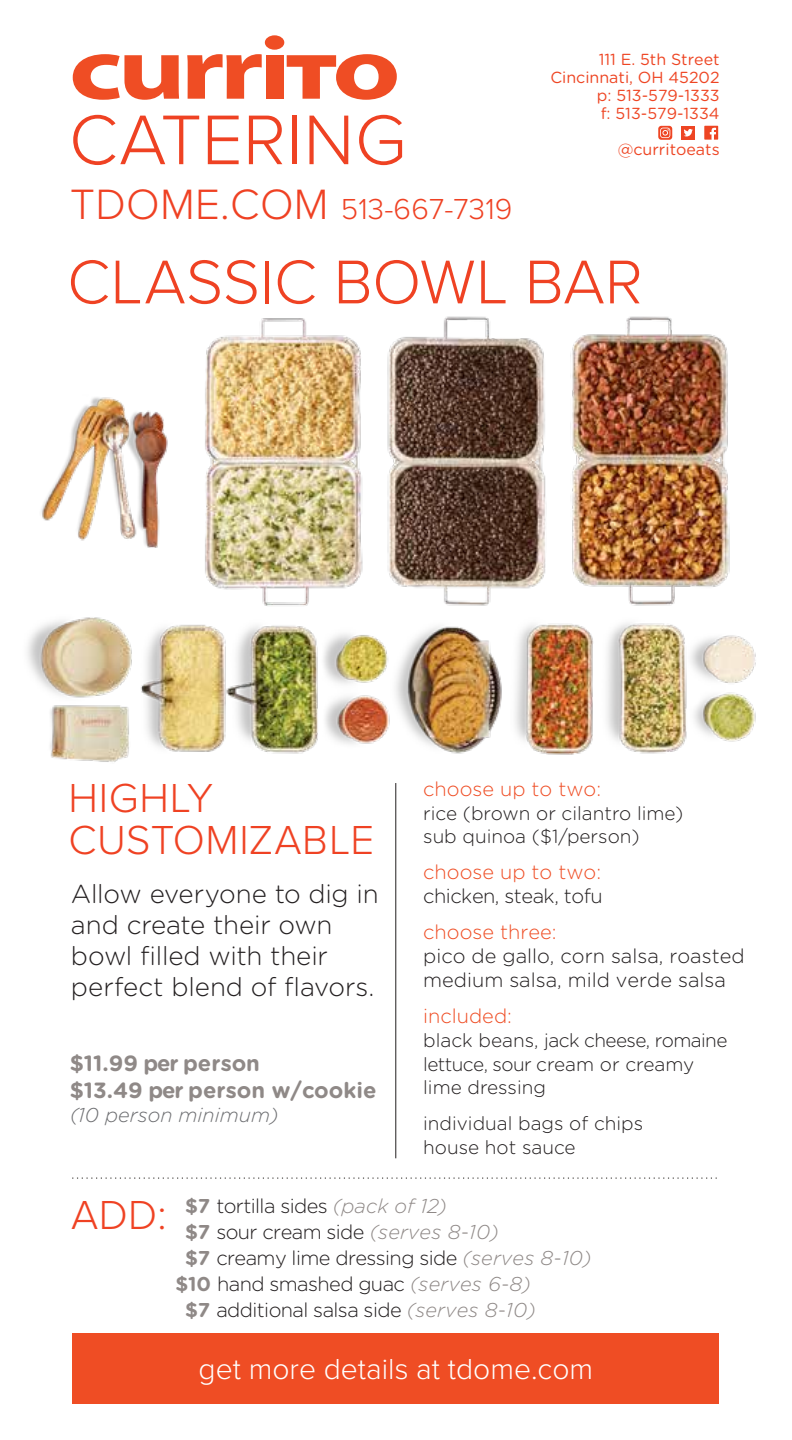
<style>
.page{position:relative;width:792px;height:1440px;background:#fff}
.page>*{position:absolute;margin:0;border:0;box-sizing:border-box;transform-origin:0 0}
.t1{font:300 72.8px "Proxima Nova";letter-spacing:.005em;color:#ef4223}
.t2{font:300 64px "Proxima Nova";color:#ef4223}
.t3{font:300 42px/42px "Proxima Nova";letter-spacing:.01em;color:#ef4223}
.t4{font:300 30px "Proxima Nova";color:#fff}
.t5{font:300 30px "Proxima Nova";letter-spacing:.005em;color:#ef4123}
.t6{font:300 26px/31.2px "Gotham Rounded";letter-spacing:-.01em;color:#231f20}
.t7{font:700 22px/26.4px "Gotham Rounded";color:#8f8987}
.t8{font:300 20px "Gotham Rounded";letter-spacing:-.03em;color:#231f20}
.t9{font:300 20px/24px "Gotham Rounded";color:#231f20}
.t10{font:300 20px "Gotham Rounded";color:#ef4d24}
.t11{font:italic 300 20px "Gotham Rounded";color:#6d6e71}
.t12{font:300 19px/22.8px "Gotham Rounded";color:#231f20}
.t13{font:300 19px/23.4px "Gotham Rounded";letter-spacing:-.025em;color:#231f20}
.t14{font:16px/18px "Gotham Rounded";color:#ee4523;text-align:right}
.s1{font-size:44px}
.s2{font-weight:700;color:#8f8987}
.s3{font-style:italic;color:#8f8987}
</style>
<div class="page">
<hr style="left:395px;top:783px;width:1px;height:375px;background:#231f20">
<div style="left:72px;top:1333px;width:647px;height:71px;background:#ef4d24"></div>
<svg style="left:73px;top:54px;width:106px;height:46px"></svg>
<svg style="left:187px;top:54px;width:75px;height:45px"></svg>
<div style="left:266px;top:55px;width:17px;height:44px;background:#ef4d24"></div>
<svg style="left:287px;top:54px;width:110px;height:46px"></svg>
<div style="left:265px;top:35px;width:19px;height:15px;background:#ef4d24;border-radius:50%"></div>
<svg style="left:72px;top:1178px;width:645px;height:1px"></svg>
<div style="left:681px;top:126px;width:14px;height:14px;background:#ee4523"></div>
<svg style="left:684px;top:129px;width:9px;height:7px"></svg>
<svg style="left:658px;top:126px;width:14px;height:14px"></svg>
<svg style="left:660px;top:128px;width:10px;height:10px"></svg>
<svg style="left:704px;top:126px;width:14px;height:14px"></svg>
<img style="left:205px;top:316px;width:523px;height:76px">
<img style="left:27px;top:392px;width:729px;height:370px">
<h1 class="t1" style="left:69px;top:86px;width:339px">CATERING</h1>
<h3 class="t5" style="left:70px;top:186px;width:444px"><span class="s1">TDOME.COM</span> 513-667-7319</h3>
<p class="t14" style="left:550px;top:50px;width:171px">111 E. 5th Street<br>Cincinnati, OH 45202 p: 513-579-1333<br>f: 513-579-1334</p>
<p class="t14" style="left:618px;top:140px;width:103px">@curritoeats</p>
<h2 class="t2" style="left:67px;top:234px;width:577px">CLASSIC BOWL BAR</h2>
<h3 class="t3" style="left:69px;top:774px;width:307px">HIGHLY<br>CUSTOMIZABLE</h3>
<h3 class="t6" style="left:71px;top:877px;width:309px">Allow everyone to dig in and create their own bowl filled with their perfect blend of flavors.</h3>
<p class="t7" style="left:70px;top:1049px;width:308px">$11.99 per person<br>$13.49 per person w/cookie</p>
<p class="t11" style="left:70px;top:1101px;width:210px">(10 person minimum)</p>
<p class="t10" style="left:423px;top:776px;width:179px">choose up to two:</p>
<p class="t12" style="left:423px;top:801px;width:262px">rice (brown or cilantro lime) sub quinoa ($1/person)</p>
<p class="t10" style="left:423px;top:859px;width:179px">choose up to two:</p>
<p class="t8" style="left:423px;top:883px;width:181px">chicken, steak, tofu</p>
<p class="t10" style="left:423px;top:919px;width:135px">choose three:</p>
<p class="t9" style="left:423px;top:943px;width:323px">pico de gallo, corn salsa, roasted medium salsa, mild verde salsa</p>
<p class="t10" style="left:423px;top:1003px;width:90px">included:</p>
<p class="t13" style="left:423px;top:1028px;width:306px">black beans, jack cheese, romaine lettuce, sour cream or creamy lime dressing</p>
<p class="t12" style="left:423px;top:1110px;width:222px;line-height:24px">individual bags of chips house hot sauce</p>
<h3 class="t3" style="left:71px;top:1192px;width:97px">ADD:</h3>
<p class="t8" style="left:185px;top:1193px;width:263px"><span class="s2">$7</span> tortilla sides <span class="s3">(pack of 12)</span></p>
<p class="t8" style="left:185px;top:1219px;width:315px"><span class="s2">$7</span> sour cream side <span class="s3">(serves 8-10)</span></p>
<p class="t8" style="left:185px;top:1245px;width:408px"><span class="s2">$7</span> creamy lime dressing side <span class="s3">(serves 8-10)</span></p>
<p class="t8" style="left:175px;top:1271px;width:357px"><span class="s2">$10</span> hand smashed guac <span class="s3">(serves 6-8)</span></p>
<p class="t8" style="left:185px;top:1297px;width:352px"><span class="s2">$7</span> additional salsa side <span class="s3">(serves 8-10)</span></p>
<h3 class="t4" style="left:199px;top:1347px;width:396px">get more details at tdome.com</h3>
</div>
